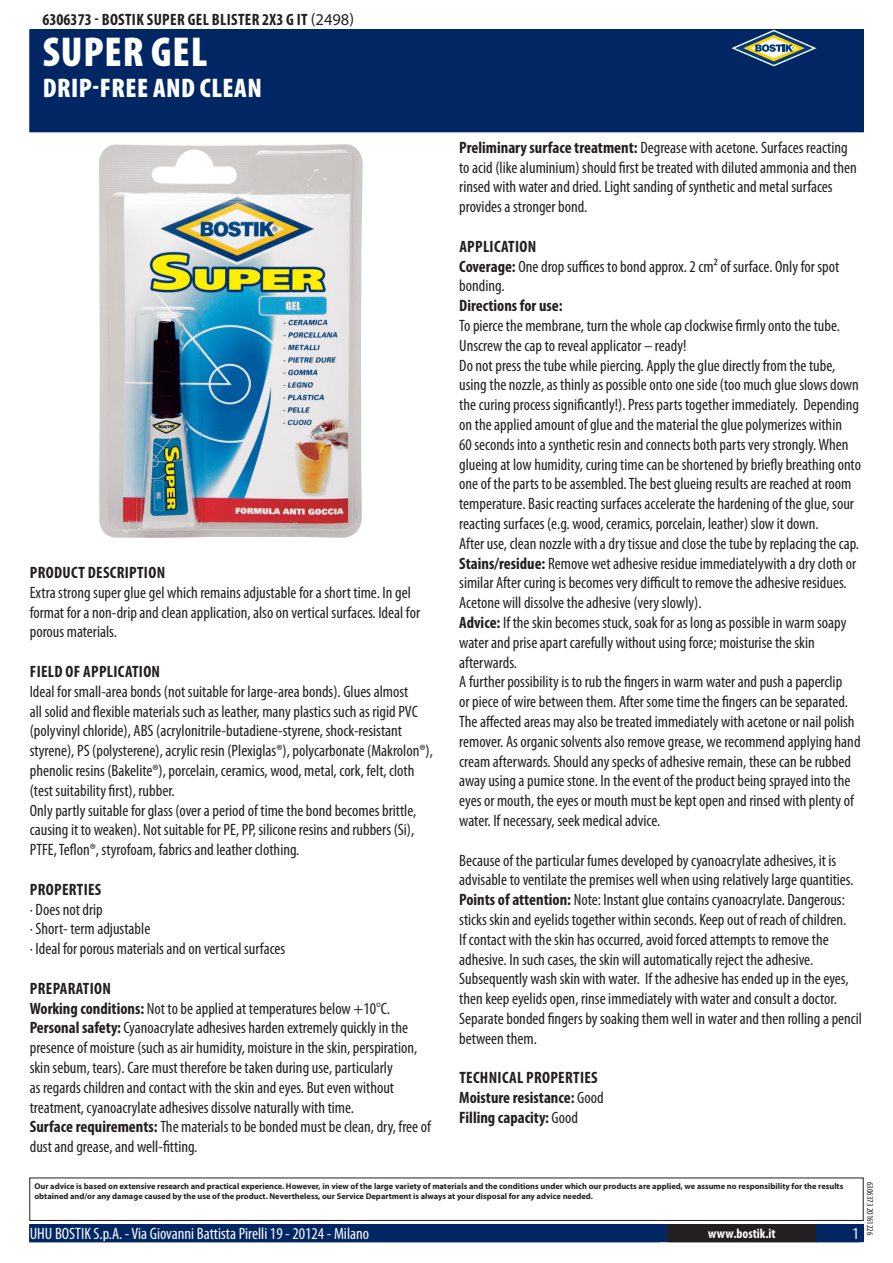
<style>
.page{position:relative;width:893px;height:1263px;background:#fff}
.page>*{position:absolute;margin:0;border:0;box-sizing:border-box;transform-origin:0 0}
.PageHeader{font:900 condensed 42px "Myriad Pro";letter-spacing:.02em;color:#fff}
.PageSubheader{font:900 condensed 27px "Myriad Pro";letter-spacing:.02em;color:#fff}
.Regular{font:condensed 16.5px/19.8px "Myriad Pro";color:#231f20}
.TOCItem{font:700 condensed 16.5px "Myriad Pro";letter-spacing:.02em;color:#231f20}
.Regular-2{font:700 condensed 16.5px "Myriad Pro";letter-spacing:-.005em;color:#231f20}
.ContactData{font:condensed 16.5px "Myriad Pro";color:#fff}
.URL{font:700 condensed 13.5px "Myriad Pro";color:#fff}
.Revisie{font:condensed 9px "Myriad Pro";color:#231f20}
.Disclaimer{font:700 8.4px/10.1px "Myriad Pro";color:#231f20}
.s1{font-weight:400;font-stretch:normal}
.s2{font-weight:700}
.s3{font-weight:400}
</style>
<div class="page">
<div style="left:30px;top:30px;width:833px;height:102px;background:#002663"></div>
<svg style="left:731px;top:30px;width:85px;height:36px"></svg>
<div style="left:29px;top:1177px;width:835px;height:44px;border:1px solid #231f20"></div>
<div style="left:30px;top:1225px;width:833px;height:17px;background:#002663"></div>
<div style="left:29px;top:1224px;width:835px;height:18px;border:1px solid #002663"></div>
<div style="left:668px;top:1225px;width:148px;height:17px;background:#231f20"></div>
<div style="left:667px;top:1224px;width:150px;height:18px;border:1px solid #231f20"></div>
<img style="left:99px;top:144px;width:264px;height:394px">
<p class="TOCItem" style="left:43px;top:9px;width:313px">6306373 - Bostik Super Gel Blister 2x3 g IT <span class="s1">(2498)</span></p>
<p class="PageHeader" style="left:43px;top:25px;width:166px">SUPER GEL</p>
<p class="PageSubheader" style="left:43px;top:70px;width:221px">DRIP-FREE AND CLEAN</p>
<p class="TOCItem" style="left:30px;top:562px;width:137px">Product description</p>
<p class="Regular" style="left:30px;top:582px;width:392px">Extra strong super glue gel which remains adjustable for a short time. In gel format for a non-drip and clean application, also on vertical surfaces. Ideal for porous materials.</p>
<p class="TOCItem" style="left:30px;top:661px;width:132px">Field of application</p>
<p class="Regular" style="left:30px;top:681px;width:405px">Ideal for small-area bonds (not suitable for large-area bonds). Glues almost<br>all solid and flexible materials such as leather, many plastics such as rigid PVC (polyvinyl chloride), ABS (acrylonitrile-butadiene-styrene, shock-resistant styrene), PS (polysterene), acrylic resin (Plexiglas®), polycarbonate (Makrolon®), phenolic resins (Bakelite®), porcelain, ceramics, wood, metal, cork, felt, cloth (test suitability first), rubber.<br>Only partly suitable for glass (over a period of time the bond becomes brittle, causing it to weaken). Not suitable for PE, PP, silicone resins and rubbers (Si), PTFE, Teflon®, styrofoam, fabrics and leather clothing.</p>
<p class="TOCItem" style="left:30px;top:879px;width:73px">Properties</p>
<p class="Regular" style="left:30px;top:899px;width:257px">· Does not drip<br>· Short- term adjustable<br>· Ideal for porous materials and on vertical surfaces</p>
<p class="TOCItem" style="left:30px;top:978px;width:83px">Preparation</p>
<p class="Regular" style="left:30px;top:998px;width:362px"><span class="s2">Working conditions:</span> Not to be applied at temperatures below +1 0°C.</p>
<p class="Regular" style="left:30px;top:1018px;width:389px"><span class="s2">Personal safety:</span> Cyanoacrylate adhesives harden extremely quickly in the presence of moisture (such as air humidity, moisture in the skin, perspiration, skin sebum, tears). Care must therefore be taken during use, particularly<br>as regards children and contact with the skin and eyes. But even without treatment, cyanoacrylate adhesives dissolve naturally with time.</p>
<p class="Regular" style="left:30px;top:1117px;width:403px"><span class="s2">Surface requirements:</span> The materials to be bonded must be clean, dry, free of dust and grease, and well-fitting.</p>
<p class="Regular" style="left:459px;top:137px;width:399px"><span class="s2">Preliminary surface treatment:</span> Degrease with acetone. Surfaces reacting to acid (like aluminium) should first be treated with diluted ammonia and then rinsed with water and dried. Light sanding of synthetic and metal surfaces provides a stronger bond.</p>
<p class="TOCItem" style="left:459px;top:236px;width:78px">Application</p>
<p class="Regular" style="left:459px;top:256px;width:382px"><span class="s2">Coverage:</span> One drop suffices to bond approx. 2 cm² of surface. Only for spot bonding.</p>
<p class="Regular-2" style="left:459px;top:295px;width:105px">Directions for use:</p>
<p class="Regular" style="left:459px;top:315px;width:403px">To pierce the membrane, turn the whole cap clockwise firmly onto the tube.<br>Unscrew the cap to reveal applicator – ready!<br>Do not press the tube while piercing. Apply the glue directly from the tube, using the nozzle, as thinly as possible onto one side (too much glue slows down the curing process significantly!). Press parts together immediately. Depending on the applied amount of glue and the material the glue polymerizes within<br>60 seconds into a synthetic resin and connects both parts very strongly. When glueing at low humidity, curing time can be shortened by briefly breathing onto one of the parts to be assembled. The best glueing results are reached at room temperature. Basic reacting surfaces accelerate the hardening of the glue, sour reacting surfaces (e.g. wood, ceramics, porcelain, leather) slow it down.<br>After use, clean nozzle with a dry tissue and close the tube by replacing the cap.</p>
<p class="Regular" style="left:459px;top:553px;width:398px"><span class="s2">Stains/residue:</span> Remove wet adhesive residue immediatelywith a dry cloth or similar After curing is becomes very difficult to remove the adhesive residues.<br>Acetone will dissolve the adhesive (very slowly).</p>
<p class="Regular" style="left:459px;top:612px;width:403px"><span class="s2">Advice:</span> If the skin becomes stuck, soak for as long as possible in warm soapy water and prise apart carefully without using force; moisturise the skin afterwards.<br>A further possibility is to rub the fingers in warm water and push a paperclip<br>or piece of wire between them. After some time the fingers can be separated.<br>The affected areas may also be treated immediately with acetone or nail polish remover. As organic solvents also remove grease, we recommend applying hand cream afterwards. Should any specks of adhesive remain, these can be rubbed away using a pumice stone. In the event of the product being sprayed into the eyes or mouth, the eyes or mouth must be kept open and rinsed with plenty of water. If necessary, seek medical advice.</p>
<p class="Regular" style="left:459px;top:850px;width:396px">Because of the particular fumes developed by cyanoacrylate adhesives, it is advisable to ventilate the premises well when using relatively large quantities.</p>
<p class="Regular" style="left:459px;top:890px;width:404px"><span class="s2">Points of attention:</span> Note: Instant glue contains cyanoacrylate. Dangerous: sticks skin and eyelids together within seconds. Keep out of reach of children.<br>If contact with the skin has occurred, avoid forced attempts to remove the adhesive. In such cases, the skin will automatically reject the adhesive.<br>Subsequently wash skin with water. If the adhesive has ended up in the eyes, then keep eyelids open, rinse immediately with water and consult a doctor.<br>Separate bonded fingers by soaking them well in water and then rolling a pencil between them.</p>
<p class="TOCItem" style="left:459px;top:1067px;width:140px">Technical properties</p>
<p class="Regular-2" style="left:459px;top:1087px;width:146px">Moisture resistance: <span class="s3">Good</span></p>
<p class="Regular-2" style="left:459px;top:1107px;width:120px">Filling capacity: <span class="s3">Good</span></p>
<p class="Disclaimer" style="left:34px;top:1181px;width:810px">Our advice is based on extensive research and practical experience. However, in view of the large variety of materials and the conditions under which our products are applied, we assume no responsibility for the results obtained and/or any damage caused by the use of the product. Nevertheless, our Service Department is always at your disposal for any advice needed.</p>
<p class="ContactData" style="left:30px;top:1224px;width:341px">UHU BOSTIK S.p.A. - Via Giovanni Battista Pirelli 1 9 - 201 24 - Milano</p>
<p class="URL" style="left:708px;top:1225px;width:69px">www.bostik.it</p>
<p class="Revisie" style="left:875px;top:1182px;width:55px;rotate:90deg">6306373 201 61 226</p>
</div>
